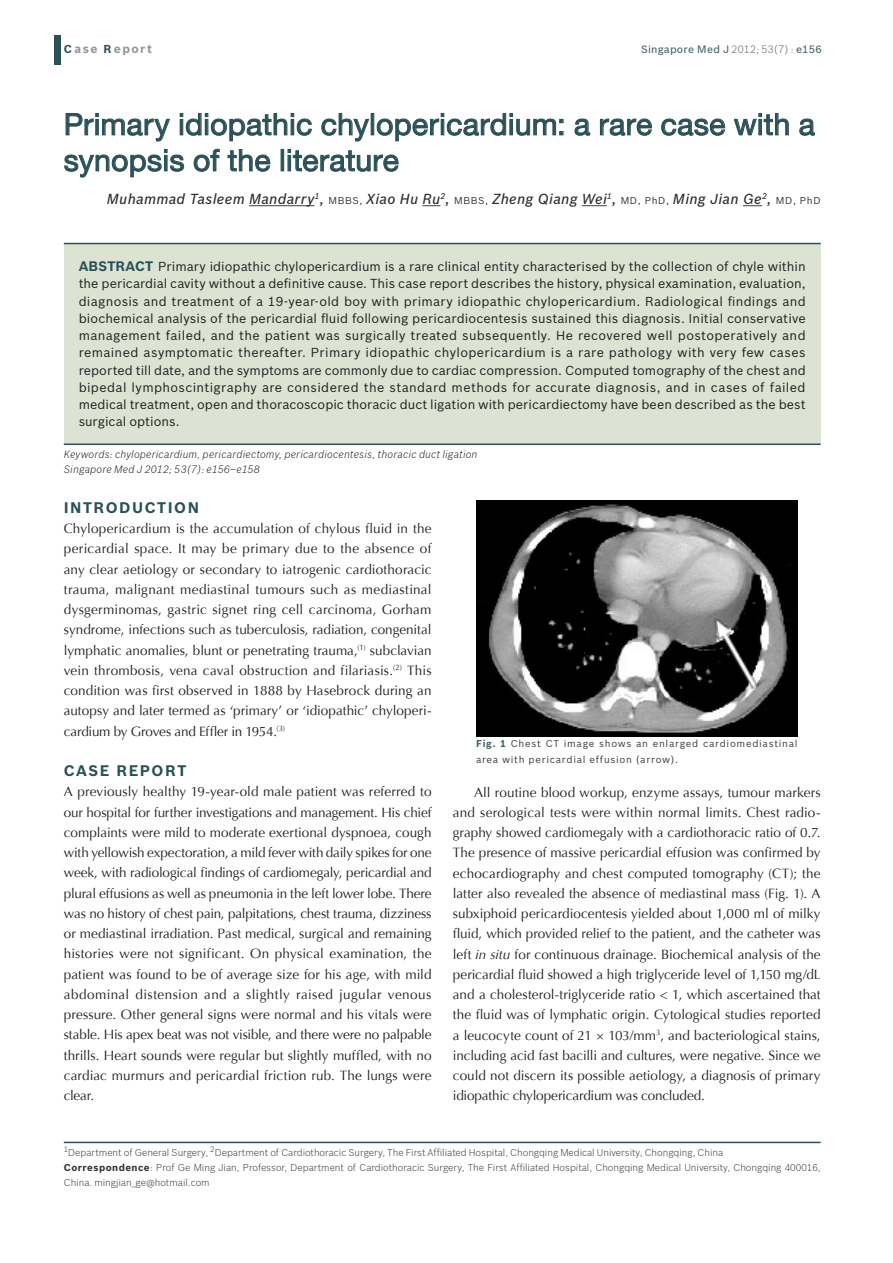
<style>
.page{position:relative;width:893px;height:1263px;background:#fff}
.page>*{position:absolute;margin:0;border:0;box-sizing:border-box;transform-origin:0 0}
.Article_Title{font:30px/36px "Helvetica Neue";letter-spacing:.01em;color:#2b5057}
.ArticleContent{font:700 15px "Bosch Sans";letter-spacing:.1em;color:#2b5057}
.Authors{font:italic 500 14.25px "Bosch Sans";letter-spacing:.02em;color:#312f30}
.ArticleContent-2{font:13.5px/20.2px "Optima";letter-spacing:-.005em;color:#231f20;text-align:justify}
.Abstract{font:12.75px/17.2px "Bosch Sans";letter-spacing:.005em;color:#231f20;text-align:justify}
.t1{font:700 12px "Bosch Sans";letter-spacing:.12em;color:#939598}
.keywords_SMJref{font:italic 300 10.5px "Bosch Sans";letter-spacing:.01em;color:#231f20}
.ArtFirstPg-Header{font:500 10.5px "Bosch Sans";letter-spacing:.02em;color:#4b6a70}
.Au_DETAILS{font:300 9.75px/15px "Bosch Sans";color:#3e3e3f}
.t2{font:9.75px/15.8px "Bosch Sans";letter-spacing:.07em;color:#3e3e3f}
.Au_DETAILS-2{font:300 7.8px "Bosch Sans";color:#3e3e3f}
.s1{font-size:11.25px;color:#2b5057}
.s2{font-weight:300;color:#636366}
.s3{font-weight:400;font-style:normal;font-size:9.75px}
.s4{font-weight:700;font-size:13.5px;color:#2b5057}
.s5{font-style:italic}
.s6{font-weight:700;color:#406168}
.s7{font-weight:700;color:#312f30}
</style>
<div class="page">
<div style="left:54px;top:35px;width:7px;height:29px;background:#2b5057"></div>
<svg style="left:65px;top:113px;width:105px;height:29px"></svg>
<svg style="left:180px;top:113px;width:132px;height:29px"></svg>
<svg style="left:321px;top:113px;width:49px;height:29px"></svg>
<div style="left:371px;top:113px;width:3px;height:22px;border:1px solid #2b5057"></div>
<svg style="left:376px;top:113px;width:187px;height:29px"></svg>
<svg style="left:574px;top:118px;width:16px;height:18px"></svg>
<svg style="left:600px;top:118px;width:52px;height:18px"></svg>
<svg style="left:661px;top:118px;width:64px;height:18px"></svg>
<svg style="left:733px;top:113px;width:56px;height:23px"></svg>
<svg style="left:799px;top:118px;width:16px;height:18px"></svg>
<svg style="left:64px;top:149px;width:121px;height:29px"></svg>
<svg style="left:193px;top:148px;width:27px;height:24px"></svg>
<svg style="left:227px;top:149px;width:44px;height:23px"></svg>
<div style="left:281px;top:149px;width:3px;height:22px;border:1px solid #2b5057"></div>
<svg style="left:288px;top:149px;width:111px;height:23px"></svg>
<hr style="left:249px;top:205px;width:65px;height:1px;background:#3e3e3f">
<svg style="left:422px;top:205px;width:18px;height:1px"></svg>
<svg style="left:582px;top:205px;width:25px;height:1px"></svg>
<svg style="left:743px;top:205px;width:19px;height:1px"></svg>
<hr style="left:64px;top:1142px;width:757px;height:1px;background:#2b5057">
<div style="left:64px;top:243px;width:757px;height:200px;background:#dce3d3"></div>
<hr style="left:64px;top:243px;width:757px;height:1px;background:#2b5057">
<hr style="left:64px;top:443px;width:757px;height:2px;background:#2b5057">
<img style="left:476px;top:500px;width:322px;height:236px">
<p class="t1" style="left:64px;top:41px;width:90px"><span class="s1">C</span>ase <span class="s1">R</span>eport</p>
<p class="ArtFirstPg-Header" style="left:641px;top:43px;width:182px">Singapore Med J <span class="s2">2012; 53(7) :</span> e156</p>
<p class="Article_Title" style="left:64px;top:106px;width:752px">Primary idiopathic chylopericardium: a rare case with a synopsis of the literature</p>
<p class="Authors" style="left:107px;top:189px;width:715px">Muhammad Tasleem Mandarry<sup>1</sup>, <span class="s3">MBBS,</span> Xiao Hu Ru<sup>2</sup>, <span class="s3">MBBS,</span> Zheng Qiang Wei<sup>1</sup>, <span class="s3">MD, PhD,</span> Ming Jian Ge<sup>2</sup>, <span class="s3">MD, PhD</span></p>
<p class="Abstract" style="left:79px;top:258px;width:729px"><span class="s4">ABSTRACT</span> Primary idiopathic chylopericardium is a rare clinical entity characterised by the collection of chyle within the pericardial cavity without a definitive cause. This case report describes the history, physical examination, evaluation, diagnosis and treatment of a 19-year-old boy with primary idiopathic chylopericardium. Radiological findings and biochemical analysis of the pericardial fluid following pericardiocentesis sustained this diagnosis. Initial conservative management failed, and the patient was surgically treated subsequently. He recovered well postoperatively and remained asymptomatic thereafter. Primary idiopathic chylopericardium is a rare pathology with very few cases reported till date, and the symptoms are commonly due to cardiac compression. Computed tomography of the chest and bipedal lymphoscintigraphy are considered the standard methods for accurate diagnosis, and in cases of failed medical treatment, open and thoracoscopic thoracic duct ligation with pericardiectomy have been described as the best surgical options.</p>
<p class="keywords_SMJref" style="left:64px;top:447px;width:415px">Keywords: chylopericardium, pericardiectomy, pericardiocentesis, thoracic duct ligation</p>
<p class="keywords_SMJref" style="left:64px;top:462px;width:198px">Singapore Med J 2012; 53(7): e156–e158</p>
<p class="ArticleContent" style="left:64px;top:498px;width:137px">INTRODUCTION</p>
<p class="ArticleContent-2" style="left:64px;top:519px;width:369px">Chylopericardium is the accumulation of chylous fluid in the pericardial space. It may be primary due to the absence of any clear aetiology or secondary to iatrogenic cardiothoracic trauma, malignant mediastinal tumours such as mediastinal dysgerminomas, gastric signet ring cell carcinoma, Gorham syndrome, infections such as tuberculosis, radiation, congenital lymphatic anomalies, blunt or penetrating trauma,<sup>(1)</sup> subclavian vein thrombosis, vena caval obstruction and filariasis.<sup>(2)</sup> This condition was first observed in 1888 by Hasebrock during an autopsy and later termed as ‘primary’ or ‘idiopathic’ chyloperi&shy;cardium by Groves and Effler in 1954.<sup>(3)</sup></p>
<p class="ArticleContent" style="left:64px;top:761px;width:124px">CASE REPORT</p>
<p class="ArticleContent-2" style="left:64px;top:782px;width:369px">A previously healthy 19-year-old male patient was referred to our hospital for further investigations and management. His chief complaints were mild to moderate exertional dyspnoea, cough with yellowish expectoration, a mild fever with daily spikes for one week, with radiological findings of cardiomegaly, pericardial and plural effusions as well as pneumonia in the left lower lobe. There was no history of chest pain, palpitations, chest trauma, dizziness or mediastinal irradiation. Past medical, surgical and remaining histories were not significant. On physical examination, the patient was found to be of average size for his age, with mild abdominal distension and a slightly raised jugular venous pressure. Other general signs were normal and his vitals were stable. His apex beat was not visible, and there were no palpable thrills. Heart sounds were regular but slightly muffled, with no cardiac murmurs and pericardial friction rub. The lungs were clear.</p>
<p class="ArticleContent-2" style="left:453px;top:782px;width:369px;text-indent:21px">All routine blood workup, enzyme assays, tumour markers and serological tests were within normal limits. Chest radio&shy;graphy showed cardiomegaly with a cardiothoracic ratio of 0.7.<br>The presence of massive pericardial effusion was confirmed by echocardiography and chest computed tomography (CT); the latter also revealed the absence of mediastinal mass (Fig. 1). A subxiphoid pericardiocentesis yielded about 1,000 ml of milky fluid, which provided relief to the patient, and the catheter was left <span class="s5">in situ</span> for continuous drainage. Biochemical analysis of the pericardial fluid showed a high triglyceride level of 1,150 mg/dL and a cholesterol-triglyceride ratio &lt; 1, which ascertained that the fluid was of lymphatic origin. Cytological studies reported a leucocyte count of 21 × 103/mm<sup>3</sup>, and bacteriological stains, including acid fast bacilli and cultures, were negative. Since we could not discern its possible aetiology, a diagnosis of primary idiopathic chylopericardium was concluded.</p>
<p class="t2" style="left:476px;top:736px;width:323px"><span class="s6">Fig. 1</span> Chest CT image shows an enlarged cardiomediastinal area with pericardial effusion (arrow).</p>
<p class="Au_DETAILS-2" style="left:64px;top:1144px;width:6px">1</p>
<p class="Au_DETAILS" style="left:68px;top:1145px;width:141px">Department of General Surgery,</p>
<p class="Au_DETAILS-2" style="left:210px;top:1144px;width:6px">2</p>
<p class="Au_DETAILS" style="left:215px;top:1145px;width:510px">Department of Cardiothoracic Surgery, The First Affiliated Hospital, Chongqing Medical University, Chongqing, China</p>
<p class="Au_DETAILS" style="left:64px;top:1160px;width:758px"><span class="s7">Correspondence</span>: Prof Ge Ming Jian, Professor, Department of Cardiothoracic Surgery, The First Affiliated Hospital, Chongqing Medical University, Chongqing 400016,<br>China. mingjian_ge@hotmail.com</p>
</div>
